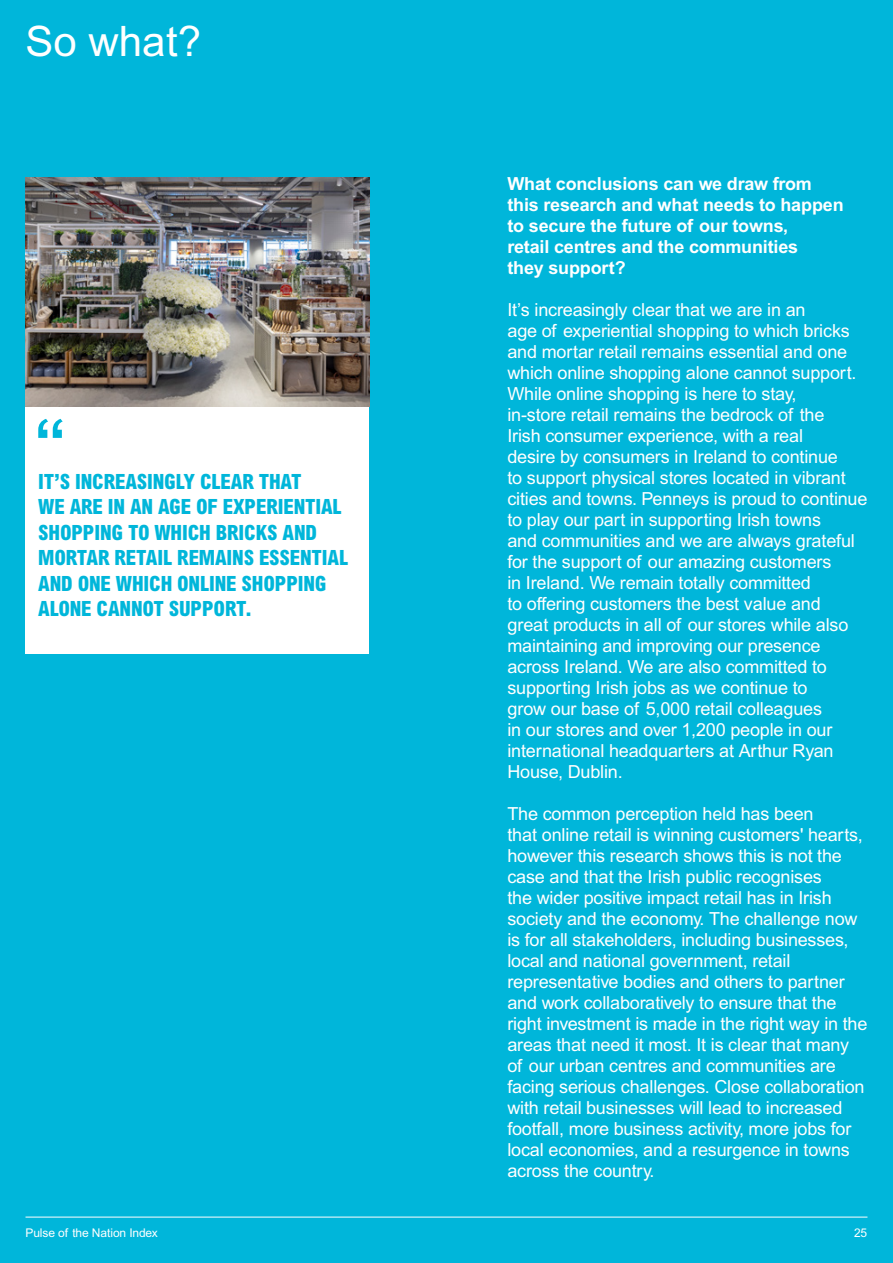
<style>
.page{position:relative;width:893px;height:1263px;background:#00b6da}
.page>*{position:absolute;margin:0;border:0;box-sizing:border-box;transform-origin:0 0}
.t1{font:42px "Arial MT Pro";color:#fff}
.t2{font:800 condensed 21px/25.5px "Arial MT Pro";letter-spacing:-.01em;color:#00b6da}
.t3{font:18px/21px "Arial MT Pro";letter-spacing:-.01em;color:#fff}
.t4{font:700 18px/21px "Arial MT Pro";letter-spacing:-.01em;color:#fff}
.t5{font:12px "Arial MT Pro";letter-spacing:-.01em;color:#fff}
</style>
<div class="page">
<hr style="left:26px;top:1217px;width:841px;height:1px;background:#fff">
<div style="left:26px;top:406px;width:343px;height:247px;background:#fff"></div>
<svg style="left:38px;top:419px;width:25px;height:19px"></svg>
<img style="left:26px;top:177px;width:343px;height:229px">
<h1 class="t1" style="left:26px;top:17px;width:177px">So what?</h1>
<p class="t2" style="left:38px;top:469px;width:312px">IT’S INCREASINGLY CLEAR THAT<br>WE ARE IN AN AGE OF EXPERIENTIAL<br>SHOPPING TO WHICH BRICKS AND<br>MORTAR RETAIL REMAINS ESSENTIAL<br>AND ONE WHICH ONLINE SHOPPING<br>ALONE CANNOT SUPPORT.</p>
<p class="t4" style="left:507px;top:174px;width:338px">What conclusions can we draw from this research and what needs to happen to secure the future of our towns,<br>retail centres and the communities<br>they support?</p>
<p class="t3" style="left:507px;top:300px;width:362px">It’s increasingly clear that we are in an<br>age of experiential shopping to which bricks and mortar retail remains essential and one which online shopping alone cannot support.<br>While online shopping is here to stay,<br>in-store retail remains the bedrock of the<br>Irish consumer experience, with a real<br>desire by consumers in Ireland to continue<br>to support physical stores located in vibrant cities and towns. Penneys is proud to continue to play our part in supporting Irish towns<br>and communities and we are always grateful for the support of our amazing customers<br>in Ireland. We remain totally committed<br>to offering customers the best value and<br>great products in all of our stores while also maintaining and improving our presence across Ireland. We are also committed to supporting Irish jobs as we continue to<br>grow our base of 5,000 retail colleagues<br>in our stores and over 1,200 people in our international headquarters at Arthur Ryan House, Dublin.</p>
<p class="t3" style="left:507px;top:804px;width:361px">The common perception held has been<br>that online retail is winning customers' hearts, however this research shows this is not the case and that the Irish public recognises<br>the wider positive impact retail has in Irish society and the economy. The challenge now is for all stakeholders, including businesses, local and national government, retail representative bodies and others to partner and work collaboratively to ensure that the right investment is made in the right way in the areas that need it most. It is clear that many of our urban centres and communities are facing serious challenges. Close collaboration with retail businesses will lead to increased footfall, more business activity, more jobs for local economies, and a resurgence in towns across the country.</p>
<p class="t5" style="left:26px;top:1226px;width:134px">Pulse of the Nation Index</p>
<p class="t5" style="left:854px;top:1226px;width:15px">25</p>
</div>
